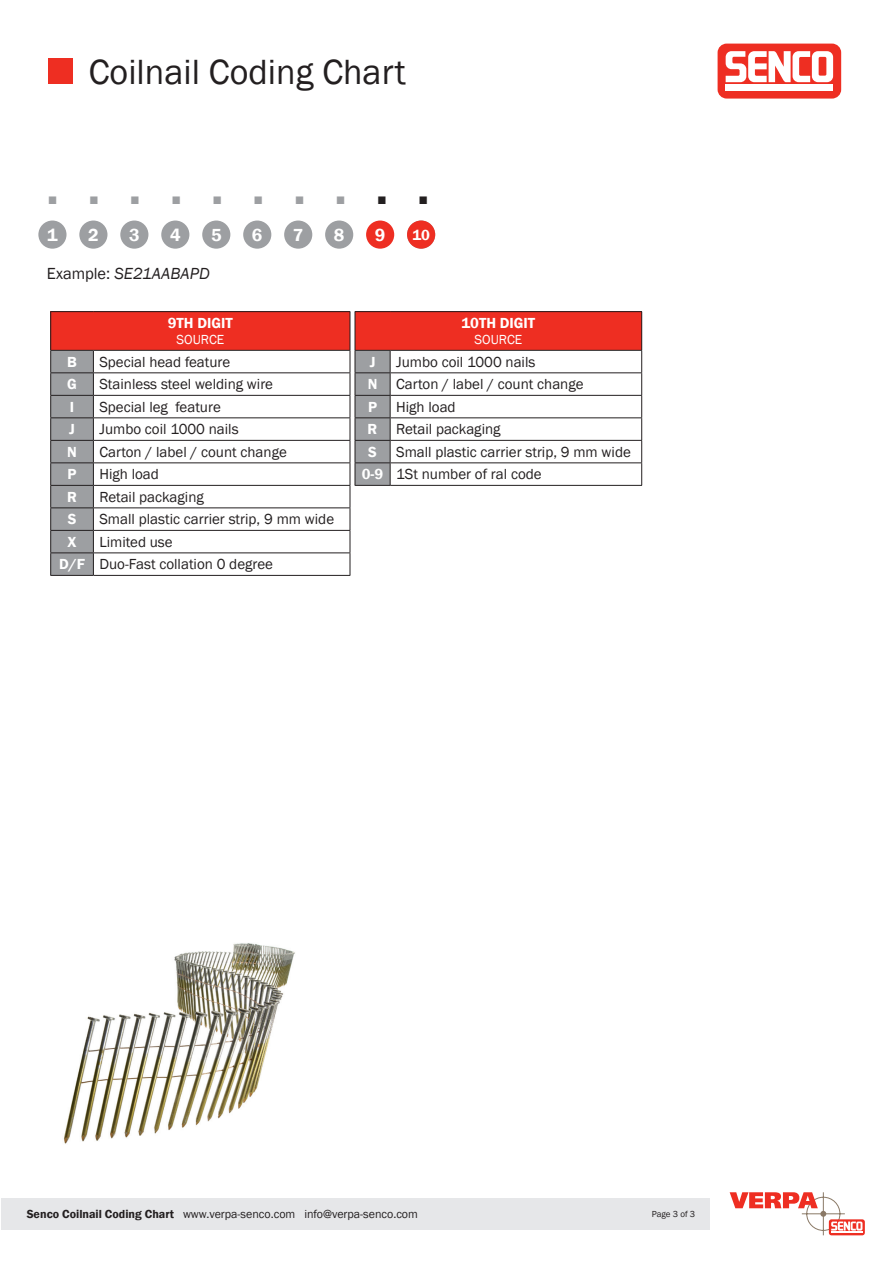
<style>
.page{position:relative;width:893px;height:1263px;background:#fff}
.page>*{position:absolute;margin:0;border:0;box-sizing:border-box;transform-origin:0 0}
.t1{font:600 48px "Franklin Gothic";color:#9d9fa2}
.t2{font:36px "Franklin Gothic";color:#231f20}
.t3{font:600 18px "Franklin Gothic";color:#fff}
.t4{font:italic 16.5px "Franklin Gothic";color:#231f20}
.t5{font:15px/22.5px "Franklin Gothic";color:#231f20}
.t6{font:600 15px "Franklin Gothic";color:#fff}
.t7{font:13.5px "Franklin Gothic";color:#fff}
.t8{font:12px "Franklin Gothic";color:#231f20}
.t9{font:9px "Franklin Gothic";color:#231f20}
.s1{color:#231f20}
.s2{font-style:normal}
.s3{font-weight:600;color:#fff}
.s4{font-weight:600}
</style>
<div class="page">
<svg style="left:829px;top:1219px;width:36px;height:16px"></svg>
<svg style="left:730px;top:1192px;width:132px;height:43px"></svg>
<div style="left:48px;top:58px;width:25px;height:26px;background:#ee2e22"></div>
<div style="left:1px;top:1198px;width:708px;height:31px;background:#e6e7e9"></div>
<div style="left:718px;top:44px;width:123px;height:55px;background:#ee2e22;border-radius:9px"></div>
<div style="left:726px;top:85px;width:107px;height:6px;background:#fff"></div>
<svg style="left:726px;top:51px;width:107px;height:31px"></svg>
<div style="left:38px;top:221px;width:29px;height:28px;background:#9d9fa2;border-radius:50%"></div>
<div style="left:79px;top:221px;width:28px;height:28px;background:#9d9fa2;border-radius:50%"></div>
<div style="left:120px;top:221px;width:28px;height:28px;background:#9d9fa2;border-radius:50%"></div>
<div style="left:161px;top:221px;width:28px;height:28px;background:#9d9fa2;border-radius:50%"></div>
<div style="left:202px;top:221px;width:28px;height:28px;background:#9d9fa2;border-radius:50%"></div>
<div style="left:243px;top:221px;width:28px;height:28px;background:#9d9fa2;border-radius:50%"></div>
<div style="left:284px;top:221px;width:28px;height:28px;background:#9d9fa2;border-radius:50%"></div>
<div style="left:325px;top:221px;width:28px;height:28px;background:#9d9fa2;border-radius:50%"></div>
<div style="left:407px;top:221px;width:28px;height:28px;background:#ee2e22;border-radius:50%"></div>
<div style="left:366px;top:221px;width:28px;height:28px;background:#ee2e22;border-radius:50%"></div>
<div style="left:51px;top:312px;width:299px;height:38px;background:#ee2e22"></div>
<hr style="left:50px;top:311px;width:43px;height:1px;background:#231f20">
<hr style="left:50px;top:312px;width:1px;height:38px;background:#231f20">
<hr style="left:93px;top:311px;width:257px;height:1px;background:#231f20">
<hr style="left:350px;top:312px;width:1px;height:38px;background:#231f20">
<hr style="left:93px;top:350px;width:257px;height:1px;background:#231f20">
<hr style="left:93px;top:372px;width:257px;height:1px;background:#231f20">
<hr style="left:93px;top:395px;width:257px;height:1px;background:#231f20">
<hr style="left:93px;top:417px;width:257px;height:1px;background:#231f20">
<hr style="left:93px;top:440px;width:257px;height:1px;background:#231f20">
<hr style="left:93px;top:462px;width:257px;height:1px;background:#231f20">
<hr style="left:93px;top:485px;width:257px;height:1px;background:#231f20">
<hr style="left:93px;top:507px;width:257px;height:1px;background:#231f20">
<hr style="left:93px;top:530px;width:257px;height:1px;background:#231f20">
<hr style="left:93px;top:552px;width:257px;height:1px;background:#231f20">
<svg style="left:50px;top:350px;width:44px;height:225px;background:#939597"></svg>
<hr style="left:50px;top:575px;width:43px;height:1px;background:#231f20">
<hr style="left:93px;top:575px;width:257px;height:1px;background:#231f20">
<div style="left:355px;top:312px;width:287px;height:38px;background:#ee2e22"></div>
<hr style="left:355px;top:311px;width:35px;height:1px;background:#231f20">
<hr style="left:355px;top:312px;width:1px;height:38px;background:#231f20">
<hr style="left:390px;top:311px;width:252px;height:1px;background:#231f20">
<hr style="left:641px;top:312px;width:1px;height:38px;background:#231f20">
<hr style="left:390px;top:350px;width:252px;height:1px;background:#231f20">
<hr style="left:390px;top:372px;width:252px;height:1px;background:#231f20">
<hr style="left:390px;top:395px;width:252px;height:1px;background:#231f20">
<hr style="left:390px;top:417px;width:252px;height:1px;background:#231f20">
<hr style="left:390px;top:440px;width:252px;height:1px;background:#231f20">
<hr style="left:390px;top:462px;width:252px;height:1px;background:#231f20">
<svg style="left:350px;top:350px;width:41px;height:225px"></svg>
<svg style="left:641px;top:351px;width:1px;height:134px"></svg>
<hr style="left:355px;top:485px;width:35px;height:1px;background:#231f20">
<hr style="left:390px;top:485px;width:252px;height:1px;background:#231f20">
<img style="left:63px;top:943px;width:232px;height:201px">
<h2 class="t2" style="left:89px;top:49px;width:319px">Coilnail Coding Chart</h2>
<h1 class="t1" style="left:47px;top:158px;width:384px">........<span class="s1">..</span></h1>
<p class="t3" style="left:88px;top:224px;width:12px">2</p>
<p class="t3" style="left:129px;top:224px;width:12px">3</p>
<p class="t3" style="left:170px;top:224px;width:12px">4</p>
<p class="t3" style="left:211px;top:224px;width:12px">5</p>
<p class="t3" style="left:252px;top:224px;width:12px">6</p>
<p class="t3" style="left:293px;top:224px;width:12px">7</p>
<p class="t3" style="left:334px;top:224px;width:12px">8</p>
<p class="t3" style="left:375px;top:224px;width:12px">9</p>
<p class="t6" style="left:412px;top:226px;width:19px">10</p>
<p class="t3" style="left:47px;top:224px;width:12px">1</p>
<p class="t4" style="left:47px;top:263px;width:164px"><span class="s2">Example:</span> SE21AABAPD</p>
<p class="t6" style="left:168px;top:314px;width:66px">9TH DIGIT</p>
<p class="t7" style="left:176px;top:331px;width:49px">SOURCE</p>
<p class="t6" style="left:67px;top:353px;width:11px">B</p>
<p class="t5" style="left:99px;top:351px;width:132px">Special head feature</p>
<p class="t6" style="left:67px;top:375px;width:11px">G</p>
<p class="t5" style="left:99px;top:373px;width:175px">Stainless steel welding wire</p>
<p class="t6" style="left:70px;top:398px;width:6px">I</p>
<p class="t5" style="left:99px;top:396px;width:123px">Special leg feature</p>
<p class="t6" style="left:69px;top:420px;width:7px">J</p>
<p class="t5" style="left:99px;top:418px;width:141px">Jumbo coil 1000 nails</p>
<p class="t6" style="left:67px;top:443px;width:11px">N</p>
<p class="t5" style="left:99px;top:441px;width:189px">Carton / label / count change</p>
<p class="t6" style="left:68px;top:465px;width:11px">P</p>
<p class="t5" style="left:99px;top:463px;width:61px">High load</p>
<p class="t6" style="left:67px;top:488px;width:11px">R</p>
<p class="t5" style="left:99px;top:486px;width:106px">Retail packaging</p>
<p class="t6" style="left:68px;top:510px;width:10px">S</p>
<p class="t5" style="left:99px;top:508px;width:236px">Small plastic carrier strip, 9 mm wide</p>
<p class="t6" style="left:68px;top:533px;width:10px">X</p>
<p class="t5" style="left:59px;top:531px;width:216px;text-indent:40px">Limited use<br><span class="s3">D/F</span> Duo-Fast collation 0 degree</p>
<p class="t6" style="left:461px;top:314px;width:75px">10TH DIGIT</p>
<p class="t7" style="left:474px;top:331px;width:49px">SOURCE</p>
<p class="t5" style="left:368px;top:351px;width:217px;text-indent:28px">Jumbo coil 1000 nails<br><span class="s3">N</span> Carton / label / count change<br><span class="s3">P</span></p>
<p class="t6" style="left:370px;top:353px;width:7px">J</p>
<p class="t5" style="left:368px;top:396px;width:134px;text-indent:29px">High load<br><span class="s3">R</span> Retail packaging<br><span class="s3">S</span></p>
<p class="t5" style="left:362px;top:441px;width:271px;text-indent:34px">Small plastic carrier strip, 9 mm wide<br><span class="s3">0-9</span> 1St number of ral code</p>
<p class="t8" style="left:27px;top:1206px;width:393px"><span class="s4">Senco Coilnail Coding Chart</span> www.verpa-senco.com info@verpa-senco.com</p>
<p class="t9" style="left:652px;top:1208px;width:45px">Page 3 of 3</p>
</div>
